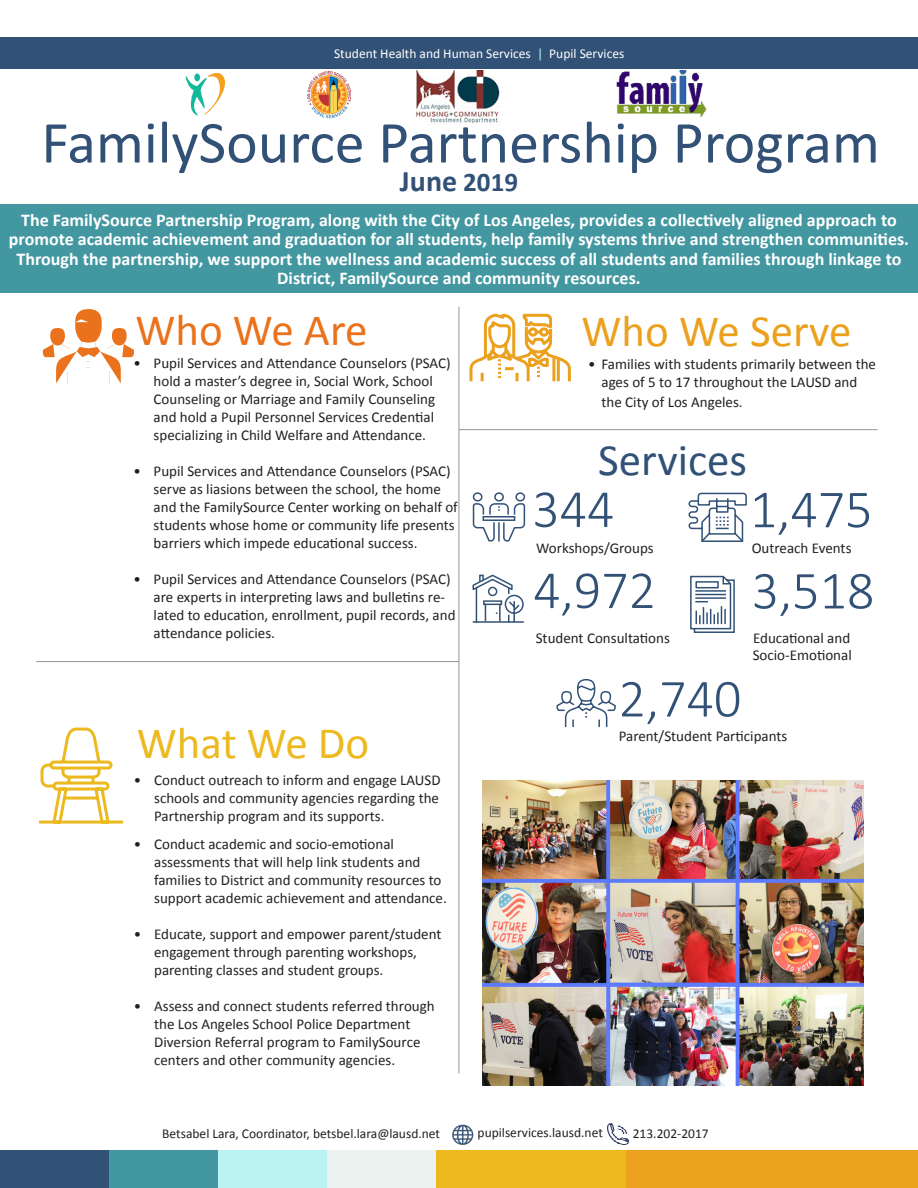
<style>
.page{position:relative;width:918px;height:1188px;background:#fff}
.page>*{position:absolute;margin:0;border:0;box-sizing:border-box;transform-origin:0 0}
.t1{font:60px "Calibri";color:#325176}
.t2{font:300 54px "Calibri";color:#325176}
.t3{font:45px "Calibri";color:#eba01e}
.t4{font:45px "Calibri";color:#325176}
.t5{font:45px "Calibri";color:#ea721c}
.t6{font:45px "Calibri";color:#ecb91f}
.t7{font:700 30px "Calibri";color:#325176}
.t8{font:700 18px/19.5px "Calibri";color:#fff;text-align:center}
.t9{font:15px/18px "Calibri";color:#231f20}
.t10{font:13.5px "Calibri";color:#231f20}
.t11{font:13.5px "Calibri";color:#fff}
.s1{color:#b9f2f0}
.s2{font-size:27px}
</style>
<div class="page">
<div style="left:0;top:1150px;width:109px;height:38px;background:#325176"></div>
<div style="left:109px;top:1150px;width:109px;height:38px;background:#4397a1"></div>
<div style="left:218px;top:1150px;width:109px;height:38px;background:#b9f2f0"></div>
<div style="left:327px;top:1150px;width:109px;height:38px;background:#ecf2f0"></div>
<div style="left:436px;top:1150px;width:190px;height:38px;background:#ecb91f"></div>
<div style="left:626px;top:1150px;width:292px;height:38px;background:#eba01e"></div>
<hr style="left:36px;top:661px;width:423px;height:1px;background:#939598">
<hr style="left:459px;top:429px;width:419px;height:1px;background:#939598">
<svg style="left:469px;top:313px;width:102px;height:69px"></svg>
<svg style="left:39px;top:727px;width:84px;height:97px"></svg>
<svg style="left:688px;top:492px;width:59px;height:50px"></svg>
<svg style="left:690px;top:575px;width:45px;height:58px"></svg>
<div style="left:695px;top:581px;width:24px;height:7px;border:2px solid #325176"></div>
<svg style="left:472px;top:492px;width:54px;height:50px"></svg>
<svg style="left:556px;top:679px;width:60px;height:48px"></svg>
<svg style="left:472px;top:574px;width:52px;height:49px"></svg>
<svg style="left:185px;top:72px;width:40px;height:44px"></svg>
<div style="left:0;top:38px;width:918px;height:31px;background:#325176"></div>
<hr style="left:459px;top:307px;width:1px;height:767px;background:#939598">
<div style="left:0;top:204px;width:918px;height:89px;background:#4397a1"></div>
<img style="left:608px;top:1123px;width:21px;height:21px">
<svg style="left:608px;top:1137px;width:21px;height:1px"></svg>
<img style="left:452px;top:1124px;width:22px;height:21px">
<img style="left:616px;top:70px;width:90px;height:48px">
<img style="left:308px;top:72px;width:42px;height:46px">
<img style="left:415px;top:70px;width:85px;height:54px">
<img style="left:483px;top:781px;width:381px;height:304px">
<svg style="left:43px;top:309px;width:91px;height:74px"></svg>
<p class="t11" style="left:334px;top:45px;width:292px">Student Health and Human Services <span class="s1">|</span> Pupil Services</p>
<p class="t1" style="left:41px;top:101px;width:840px">FamilySource Partnership Program</p>
<p class="t7" style="left:400px;top:160px;width:120px">June <span class="s2">2019</span></p>
<p class="t8" style="left:9px;top:210px;width:902px">The FamilySource Partnership Program, along with the City of Los Angeles, provides a collectively aligned approach to promote academic achievement and graduation for all students, help family systems thrive and strengthen communities.<br>Through the partnership, we support the wellness and academic success of all students and families through linkage to District, FamilySource and community resources.</p>
<p class="t5" style="left:135px;top:299px;width:234px">Who We Are</p>
<p class="t9" style="left:133px;top:353px;width:319px;text-align:center">• Pupil Services and Attendance Counselors (PSAC) hold a master’s degree in, Social Work, School Counseling or Marriage and Family Counseling<br>and hold a Pupil Personnel Services Credential specializing in Child Welfare and Attendance.</p>
<p class="t9" style="left:154px;top:461px;width:306px;text-indent:-20px">• Pupil Services and Attendance Counselors (PSAC) serve as liasions between the school, the home and the FamilySource Center working on behalf of students whose home or community life presents barriers which impede educational success.</p>
<p class="t9" style="left:154px;top:569px;width:303px;text-indent:-20px">• Pupil Services and Attendance Counselors (PSAC) are experts in interpreting laws and bulletins re&shy;lated to education, enrollment, pupil records, and attendance policies.</p>
<p class="t6" style="left:137px;top:712px;width:234px">What We Do</p>
<p class="t9" style="left:154px;top:770px;width:288px;text-align:justify;text-indent:-20px">• Conduct outreach to inform and engage LAUSD schools and community agencies regarding the Partnership program and its supports.</p>
<p class="t9" style="left:154px;top:835px;width:294px;text-indent:-20px">• Conduct academic and socio-emotional assessments that will help link students and families to District and community resources to support academic achievement and attendance.</p>
<p class="t9" style="left:154px;top:925px;width:289px;text-indent:-20px">• Educate, support and empower parent/student engagement through parenting workshops, parenting classes and student groups.</p>
<p class="t9" style="left:154px;top:997px;width:282px;text-indent:-20px">• Assess and connect students referred through the Los Angeles School Police Department Diversion Referral program to FamilySource centers and other community agencies.</p>
<p class="t3" style="left:582px;top:299px;width:271px">Who We Serve</p>
<p class="t9" style="left:588px;top:355px;width:290px;text-align:center">• Families with students primarily between the ages of 5 to 17 throughout the LAUSD and</p>
<p class="t9" style="left:602px;top:392px;width:143px">the City of Los Angeles.</p>
<p class="t4" style="left:598px;top:429px;width:150px">Services</p>
<p class="t2" style="left:532px;top:476px;width:84px">344</p>
<p class="t2" style="left:750px;top:476px;width:124px">1,475</p>
<p class="t2" style="left:533px;top:557px;width:124px">4,972</p>
<p class="t9" style="left:536px;top:538px;width:119px">Workshops/Groups</p>
<p class="t9" style="left:752px;top:539px;width:101px">Outreach Events</p>
<p class="t2" style="left:752px;top:557px;width:124px">3,518</p>
<p class="t9" style="left:536px;top:628px;width:136px">Student Consultations</p>
<p class="t2" style="left:619px;top:665px;width:124px">2,740</p>
<p class="t9" style="left:753px;top:628px;width:99px">Educational and</p>
<p class="t9" style="left:753px;top:646px;width:101px">Socio-Emotional</p>
<p class="t9" style="left:619px;top:727px;width:170px">Parent/Student Participants</p>
<p class="t10" style="left:162px;top:1124px;width:279px">Betsabel Lara, Coordinator, betsbel.lara@lausd.net</p>
<p class="t10" style="left:478px;top:1124px;width:127px">pupilservices.lausd.net</p>
<p class="t10" style="left:633px;top:1124px;width:77px">213.202-2017</p>
</div>
